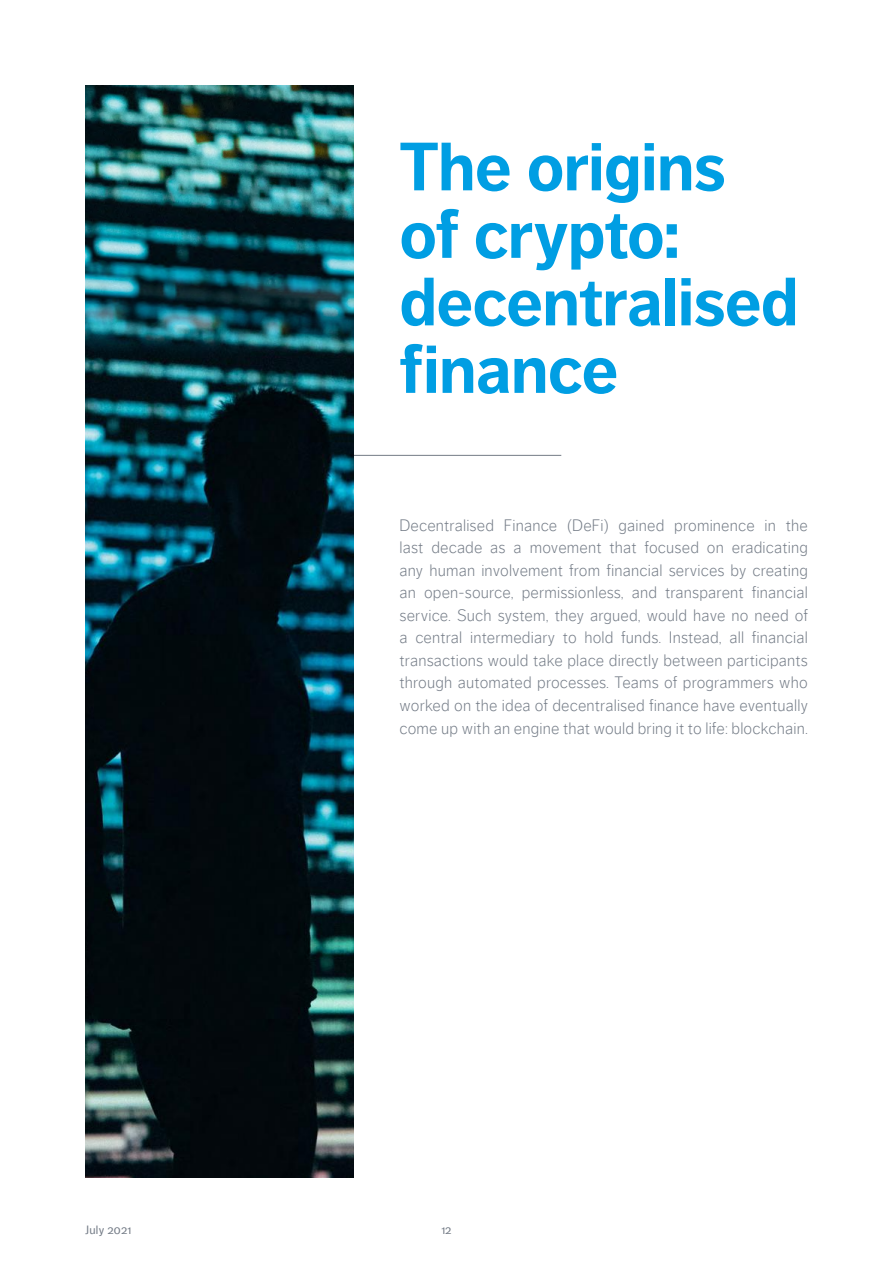
<style>
.page{position:relative;width:893px;height:1263px;background:#fff}
.page>*{position:absolute;margin:0;border:0;box-sizing:border-box;transform-origin:0 0}
.t1{font:700 67.5px/67.5px "Dagny Web W03";letter-spacing:-.01em;color:#009ee3}
.t2{font:300 16.5px/22.5px "Dagny Web W03";letter-spacing:.01em;color:#737b86;text-align:justify}
.t3{font:12px "Dagny Web W03";letter-spacing:.025em;color:#737b86}
</style>
<div class="page">
<hr style="left:250px;top:455px;width:311px;height:1px;background:#737b86">
<img style="left:85px;top:85px;width:268px;height:166px">
<img style="left:85px;top:251px;width:268px;height:927px">
<h1 class="t1" style="left:399px;top:134px;width:401px">The origins of crypto: decentralised finance</h1>
<p class="t2" style="left:399px;top:514px;width:410px">Decentralised Finance (DeFi) gained prominence in the last decade as a movement that focused on eradicating any human involvement from financial services by creating an open-source, permissionless, and transparent financial service. Such system, they argued, would have no need of a central intermediary to hold funds. Instead, all financial transactions would take place directly between participants through automated processes. Teams of programmers who worked on the idea of decentralised finance have eventually come up with an engine that would bring it to life: blockchain.</p>
<p class="t3" style="left:85px;top:1223px;width:48px">July 2021</p>
<p class="t3" style="left:441px;top:1223px;width:12px">12</p>
</div>
